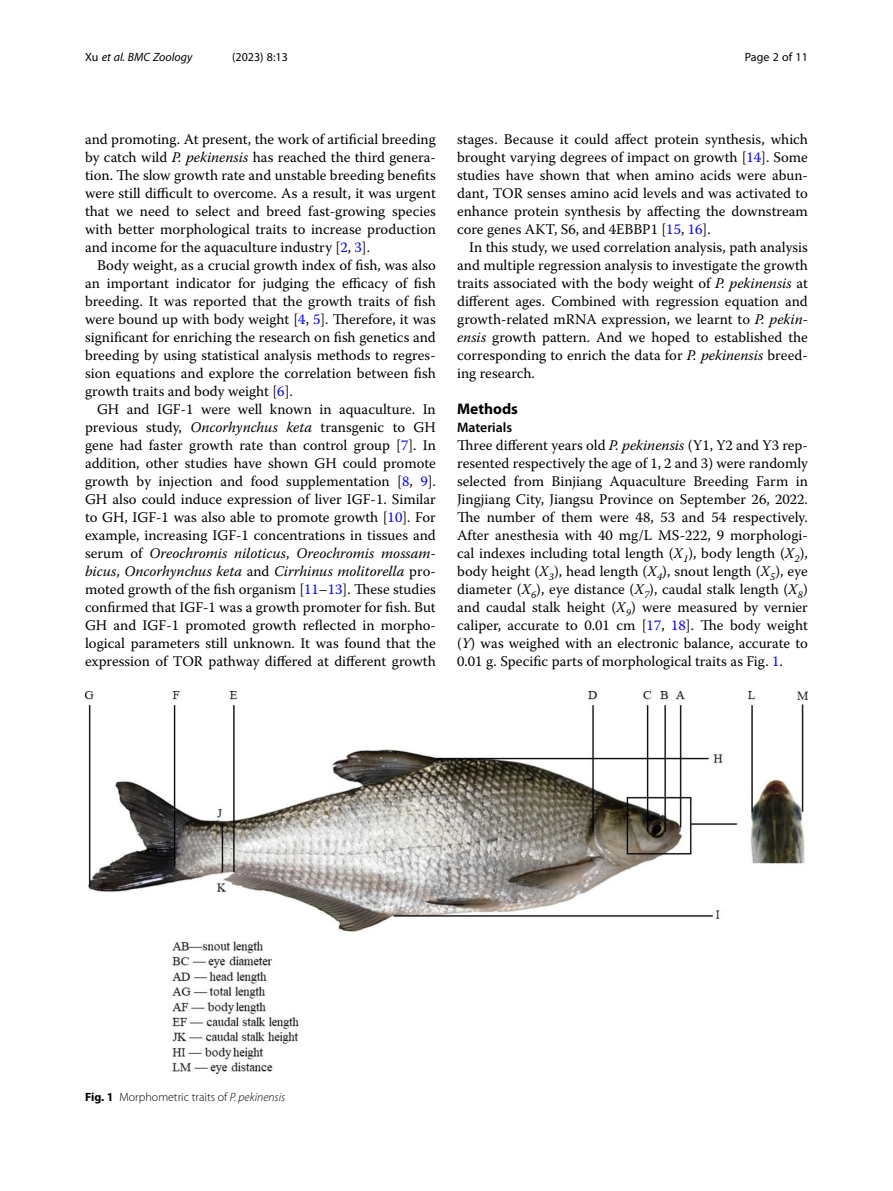
<style>
.page{position:relative;width:893px;height:1191px;background:#fff}
.page>*{position:absolute;margin:0;border:0;box-sizing:border-box;transform-origin:0 0}
.Head_1{font:700 15.45px "Myriad Pro";color:#000}
.Body_Text_Indent{font:14.7px/18px "Warnock Pro";color:#000;text-align:justify}
.Body_Text{font:14.7px/18px "Warnock Pro";color:#000;text-align:justify}
.Head_2_After_1{font:600 13.8px "Myriad Pro";color:#000}
.Figure_Caption{font:300 12px "Myriad Pro";color:#000}
.t1{font:12px "Myriad Pro";color:#000}
.t2{font:italic 12px "Myriad Pro";color:#000}
.s1{font-style:normal}
.s2{font-style:italic}
.s3{color:#00f}
.s4{font-weight:700}
</style>
<div class="page">
<img style="left:85px;top:691px;width:723px;height:383px">
<p class="t2" style="left:85px;top:50px;width:109px"><span class="s1">Xu</span> et al. BMC Zoology</p>
<p class="t1" style="left:232px;top:50px;width:57px">(2023) 8:13</p>
<p class="t1" style="left:745px;top:50px;width:65px">Page 2 of 11</p>
<p class="Body_Text" style="left:85px;top:130px;width:352px">and promoting. At present, the work of artificial breeding by catch wild <span class="s2">P. pekinensis</span> has reached the third genera&shy;tion. The slow growth rate and unstable breeding benefits were still difficult to overcome. As a result, it was urgent that we need to select and breed fast-growing species with better morphological traits to increase production and income for the aquaculture industry [<span class="s3">2</span>, <span class="s3">3</span>].</p>
<p class="Body_Text_Indent" style="left:85px;top:256px;width:352px;text-indent:12px">Body weight, as a crucial growth index of fish, was also an important indicator for judging the efficacy of fish breeding. It was reported that the growth traits of fish were bound up with body weight [<span class="s3">4</span>, <span class="s3">5</span>]. Therefore, it was significant for enriching the research on fish genetics and breeding by using statistical analysis methods to regres&shy;sion equations and explore the correlation between fish growth traits and body weight [<span class="s3">6</span>].</p>
<p class="Body_Text_Indent" style="left:85px;top:400px;width:352px;text-indent:12px">GH and IGF-1 were well known in aquaculture. In previous study, <span class="s2">Oncorhynchus keta</span> transgenic to GH gene had faster growth rate than control group [<span class="s3">7</span>]. In addition, other studies have shown GH could promote growth by injection and food supplementation [<span class="s3">8</span>, <span class="s3">9</span>].<br>GH also could induce expression of liver IGF-1. Similar to GH, IGF-1 was also able to promote growth [<span class="s3">10</span>]. For example, increasing IGF-1 concentrations in tissues and serum of <span class="s2">Oreochromis niloticus</span>, <span class="s2">Oreochromis mossam&shy;bicus</span>, <span class="s2">Oncorhynchus keta</span> and <span class="s2">Cirrhinus molitorella</span> pro&shy;moted growth of the fish organism [<span class="s3">11</span>–<span class="s3">13</span>]. These studies confirmed that IGF-1 was a growth promoter for fish. But GH and IGF-1 promoted growth reflected in morpho&shy;logical parameters still unknown. It was found that the expression of TOR pathway differed at different growth</p>
<p class="Body_Text_Indent" style="left:457px;top:130px;width:352px">stages. Because it could affect protein synthesis, which brought varying degrees of impact on growth [<span class="s3">14</span>]. Some studies have shown that when amino acids were abun&shy;dant, TOR senses amino acid levels and was activated to enhance protein synthesis by affecting the downstream core genes AKT, S6, and 4EBBP1 [<span class="s3">15</span>, <span class="s3">16</span>].</p>
<p class="Body_Text_Indent" style="left:457px;top:238px;width:352px;text-indent:12px">In this study, we used correlation analysis, path analysis and multiple regression analysis to investigate the growth traits associated with the body weight of <span class="s2">P. pekinensis</span> at different ages. Combined with regression equation and growth-related mRNA expression, we learnt to <span class="s2">P. pekin&shy;ensis</span> growth pattern. And we hoped to established the corresponding to enrich the data for <span class="s2">P. pekinensis</span> breed&shy;ing research.</p>
<p class="Head_1" style="left:457px;top:399px;width:62px">Methods</p>
<p class="Head_2_After_1" style="left:457px;top:419px;width:57px">Materials</p>
<p class="Body_Text" style="left:457px;top:436px;width:352px">Three different years old <span class="s2">P. pekinensis</span> (Y1, Y2 and Y3 rep&shy;resented respectively the age of 1, 2 and 3) were randomly selected from Binjiang Aquaculture Breeding Farm in Jingjiang City, Jiangsu Province on September 26, 2022.<br>The number of them were 48, 53 and 54 respectively.<br>After anesthesia with 40 mg/L MS-222, 9 morphologi&shy;cal indexes including total length (<span class="s2">X</span><sub>1</sub>), body length (<span class="s2">X</span><sub>2</sub>), body height (<span class="s2">X</span><sub>3</sub>), head length (<span class="s2">X</span><sub>4</sub>), snout length (<span class="s2">X</span><sub>5</sub>), eye diameter (<span class="s2">X</span><sub>6</sub>), eye distance (<span class="s2">X</span><sub>7</sub>), caudal stalk length (<span class="s2">X</span><sub>8</sub>) and caudal stalk height (<span class="s2">X</span><sub>9</sub>) were measured by vernier caliper, accurate to 0.01 cm [<span class="s3">17</span>, <span class="s3">18</span>]. The body weight (<span class="s2">Y</span>) was weighed with an electronic balance, accurate to 0.01 g. Specific parts of morphological traits as Fig. <span class="s3">1</span>.</p>
<p class="Figure_Caption" style="left:85px;top:1090px;width:202px"><span class="s4">Fig. 1</span> Morphometric traits of <span class="s2">P. pekinensis</span></p>
</div>
